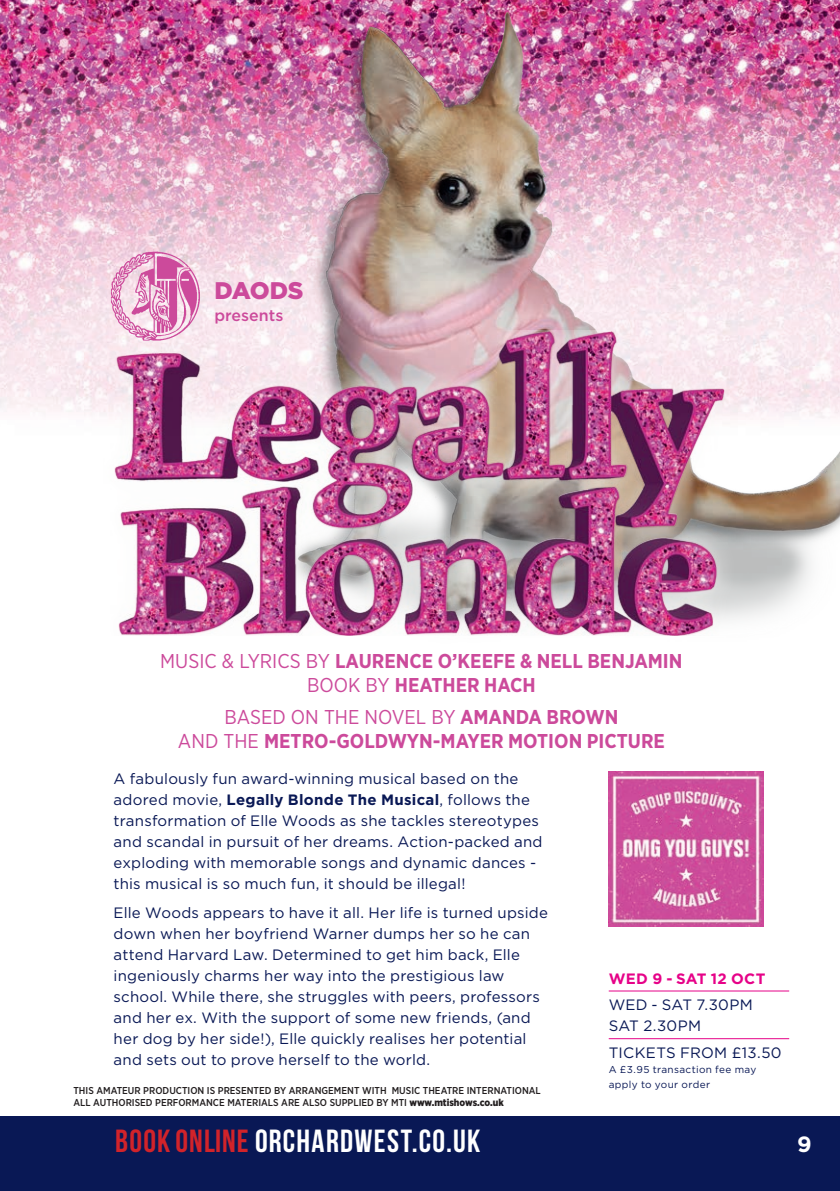
<style>
.page{position:relative;width:840px;height:1191px;background:#fff}
.page>*{position:absolute;margin:0;border:0;box-sizing:border-box;transform-origin:0 0}
.t1{font:700 32px "Bebas Neue";letter-spacing:.04em;color:#fff}
.t2{font:900 24px "Gotham";letter-spacing:-.03em;color:#cc4a9b}
.t3{font:700 22px "Gotham";color:#fff}
.t4{font:700 20px/24px "Gotham Narrow";color:#cc4a9b;text-align:center}
.t5{font:500 16px "Gotham";color:#cc4a9b}
.t6{font:15px/21px "Gotham";letter-spacing:.015em;color:#091855}
.t7{font:700 15px "Gotham";letter-spacing:.015em;color:#e60288}
.t8{font:500 10px/12px "Gotham Narrow";color:#231f20}
.t9{font:10px/15px "Gotham";letter-spacing:.04em;color:#091855}
.s1{font-weight:400}
.s2{font-weight:700}
.s3{font-weight:900}
.s4{color:#d1232a}
</style>
<div class="page">
<img style="left:0;top:0;width:267px;height:415px">
<img style="left:267px;top:0;width:572px;height:794px">
<img style="left:103px;top:331px;width:635px;height:305px">
<img style="left:103px;top:244px;width:105px;height:122px">
<div style="left:0;top:1116px;width:839px;height:75px;background:#091855"></div>
<hr style="left:608px;top:990px;width:180px;height:1px;background:#e60288">
<hr style="left:608px;top:1038px;width:180px;height:1px;background:#e60288">
<img style="left:608px;top:771px;width:155px;height:155px">
<p class="t2" style="left:214px;top:274px;width:90px">DAODS</p>
<p class="t5" style="left:214px;top:305px;width:70px">presents</p>
<p class="t4" style="left:160px;top:648px;width:523px"><span class="s1">MUSIC &amp; LYRICS BY</span> LAURENCE O’KEEFE &amp; NELL BENJAMIN<br><span class="s1">BOOK BY</span> HEATHER HACH</p>
<p class="t4" style="left:178px;top:705px;width:488px"><span class="s1">BASED ON THE NOVEL BY</span> AMANDA BROWN<br><span class="s1">AND THE</span> METRO-GOLDWYN-MAYER MOTION PICTURE</p>
<p class="t6" style="left:114px;top:767px;width:430px">A fabulously fun award-winning musical based on the adored movie, <span class="s2">Legally Blonde The Musical</span>, follows the transformation of Elle Woods as she tackles stereotypes and scandal in pursuit of her dreams. Action-packed and exploding with memorable songs and dynamic dances - this musical is so much fun, it should be illegal!</p>
<p class="t6" style="left:114px;top:902px;width:435px">Elle Woods appears to have it all. Her life is turned upside down when her boyfriend Warner dumps her so he can attend Harvard Law. Determined to get him back, Elle ingeniously charms her way into the prestigious law school. While there, she struggles with peers, professors and her ex. With the support of some new friends, (and her dog by her side!), Elle quickly realises her potential and sets out to prove herself to the world.</p>
<p class="t8" style="left:73px;top:1084px;width:468px">THIS AMATEUR PRODUCTION IS PRESENTED BY ARRANGEMENT WITH MUSIC THEATRE INTERNATIONAL<br>ALL AUTHORISED PERFORMANCE MATERIALS ARE ALSO SUPPLIED BY MTI <span class="s3">www.mtishows.co.uk</span></p>
<p class="t1" style="left:115px;top:1123px;width:366px"><span class="s4">BOOK ONLINE</span> ORCHARDWEST.CO.UK</p>
<p class="t7" style="left:608px;top:968px;width:158px">WED 9 - SAT 12 OCT</p>
<p class="t6" style="left:608px;top:994px;width:145px">WED - SAT 7.30PM<br>SAT 2.30PM</p>
<p class="t6" style="left:608px;top:1042px;width:174px">TICKETS FROM £13.50</p>
<p class="t9" style="left:608px;top:1061px;width:149px">A £3.95 transaction fee may apply to your order</p>
<p class="t3" style="left:796px;top:1129px;width:16px">9</p>
</div>
